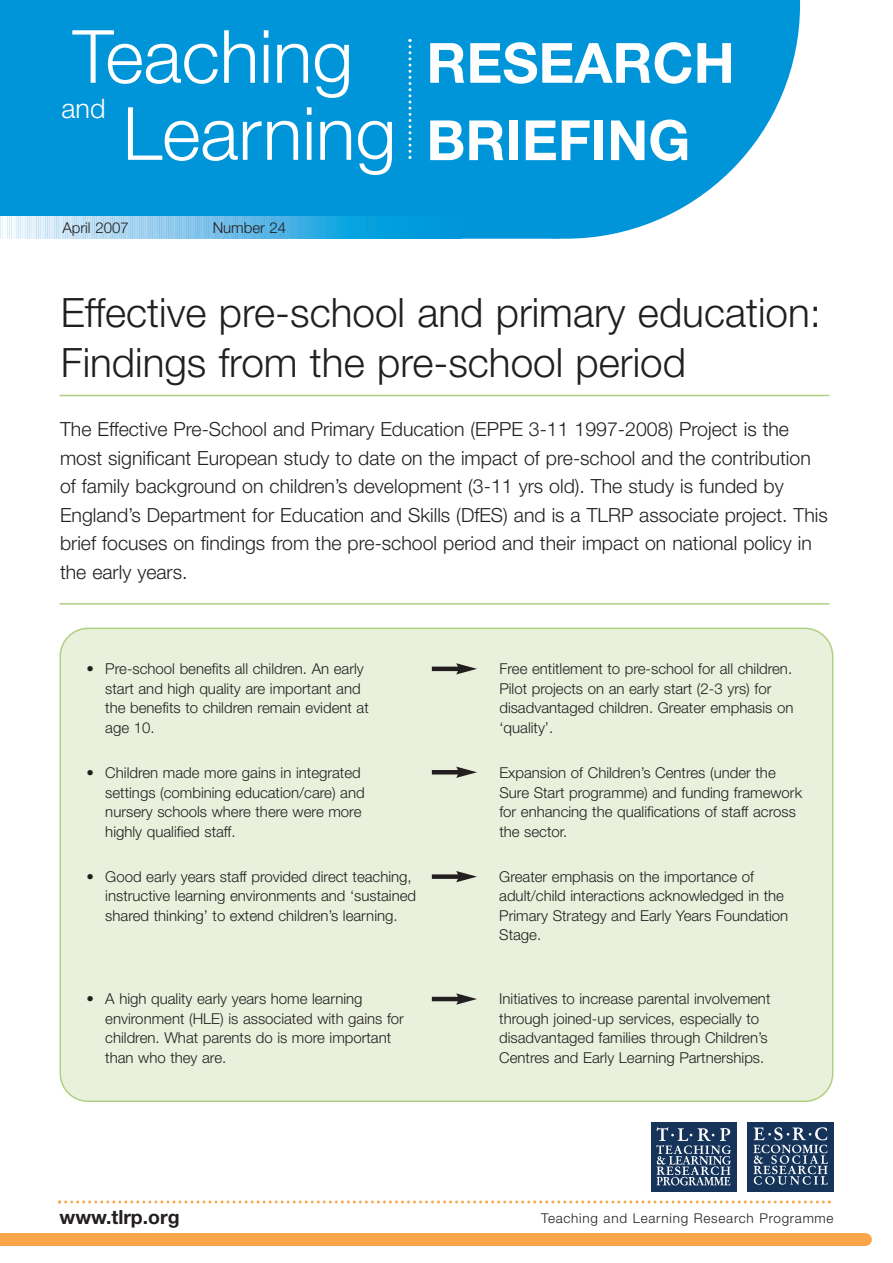
<style>
.page{position:relative;width:893px;height:1263px;background:#fff}
.page>*{position:absolute;margin:0;border:0;box-sizing:border-box;transform-origin:0 0}
.t1{font:300 73.5px/77.1px "Helvetica Neue";color:#fff;text-align:center}
.t2{font:300 40.5px/49.5px "Helvetica Neue";color:#231f20}
.t3{font:300 27px "Helvetica Neue";color:#fff}
.t4{font:300 19.5px/28.5px "Helvetica Neue";color:#231f20}
.t5{font:700 19.5px "Helvetica Neue";color:#231f20}
.t6{font:300 15px/19.5px "Helvetica Neue";color:#231f20}
.t7{font:300 13.5px "Helvetica Neue";letter-spacing:.055em;color:#231f20}
.s1{font-weight:700;font-size:55.5px}
</style>
<div class="page">
<div style="left:0;top:1233px;width:865px;height:13px;background:#f9a64a"></div>
<div style="left:859px;top:1233px;width:13px;height:13px;background:#f9a64a;border-radius:50%"></div>
<svg style="left:58px;top:1200px;width:773px;height:3px"></svg>
<div style="left:651px;top:1122px;width:86px;height:69px;background:#16345a"></div>
<svg style="left:656px;top:1127px;width:75px;height:58px"></svg>
<div style="left:747px;top:1122px;width:87px;height:69px;background:#16345a"></div>
<svg style="left:753px;top:1127px;width:75px;height:58px"></svg>
<hr style="left:60px;top:395px;width:769px;height:1px;background:#afcf83">
<hr style="left:60px;top:603px;width:769px;height:2px;background:#afcf83">
<div style="left:60px;top:628px;width:773px;height:474px;background:#e9f1dc"></div>
<div style="left:0;top:0;width:332px;height:217px;background:#0095d9"></div>
<svg style="left:332px;top:0;width:468px;height:239px;background:#1aa0dd"></svg>
<svg style="left:0;top:217px;width:463px;height:22px;background:#69bfe8"></svg>
<svg style="left:408px;top:39px;width:3px;height:120px"></svg>
<hr style="left:432px;top:667px;width:28px;height:4px;background:#231f20">
<svg style="left:456px;top:663px;width:21px;height:11px"></svg>
<hr style="left:432px;top:770px;width:28px;height:4px;background:#231f20">
<svg style="left:456px;top:767px;width:21px;height:11px"></svg>
<div style="left:432px;top:874px;width:28px;height:5px;background:#231f20"></div>
<svg style="left:456px;top:871px;width:21px;height:11px"></svg>
<hr style="left:432px;top:997px;width:28px;height:4px;background:#231f20">
<svg style="left:456px;top:993px;width:21px;height:12px"></svg>
<h1 class="t1" style="left:73px;top:25px;width:664px">Teaching <span class="s1">RESEARCH<br></span>Learning <span class="s1">BRIEFING</span></h1>
<h3 class="t3" style="left:62px;top:98px;width:46px">and</h3>
<p class="t6" style="left:62px;top:219px;width:68px">April 2007</p>
<p class="t6" style="left:213px;top:219px;width:75px">Number 24</p>
<h2 class="t2" style="left:61px;top:292px;width:762px">Effective pre-school and primary education:<br>Findings from the pre-school period</h2>
<p class="t4" style="left:60px;top:417px;width:769px">The Effective Pre-School and Primary Education (EPPE 3-11 1997-2008) Project is the most significant European study to date on the impact of pre-school and the contribution of family background on children’s development (3-11 yrs old). The study is funded by England’s Department for Education and Skills (DfES) and is a TLRP associate project. This brief focuses on findings from the pre-school period and their impact on national policy in the early years.</p>
<p class="t6" style="left:87px;top:660px;width:9px">•</p>
<p class="t6" style="left:105px;top:660px;width:265px">Pre-school benefits all children. An early start and high quality are important and the benefits to children remain evident at age 10.</p>
<p class="t6" style="left:499px;top:660px;width:295px">Free entitlement to pre-school for all children.<br>Pilot projects on an early start (2-3 yrs) for disadvantaged children. Greater emphasis on ‘quality’.</p>
<p class="t6" style="left:87px;top:764px;width:9px">•</p>
<p class="t6" style="left:87px;top:868px;width:9px">•</p>
<p class="t6" style="left:105px;top:764px;width:261px">Children made more gains in integrated settings (combining education/care) and nursery schools where there were more highly qualified staff.</p>
<p class="t6" style="left:499px;top:764px;width:304px">Expansion of Children’s Centres (under the Sure Start programme) and funding framework for enhancing the qualifications of staff across the sector.</p>
<p class="t6" style="left:499px;top:868px;width:291px">Greater emphasis on the importance of adult/child interactions acknowledged in the Primary Strategy and Early Years Foundation Stage.</p>
<p class="t6" style="left:105px;top:868px;width:312px">Good early years staff provided direct teaching, instructive learning environments and ‘sustained shared thinking’ to extend children’s learning.</p>
<p class="t6" style="left:87px;top:991px;width:9px">•</p>
<p class="t6" style="left:499px;top:990px;width:273px">Initiatives to increase parental involvement through joined-up services, especially to disadvantaged families through Children’s Centres and Early Learning Partnerships.</p>
<p class="t6" style="left:105px;top:990px;width:300px">A high quality early years home learning environment (HLE) is associated with gains for children. What parents do is more important than who they are.</p>
<h3 class="t5" style="left:60px;top:1210px;width:122px">www.tlrp.org</h3>
<p class="t7" style="left:541px;top:1214px;width:294px">Teaching and Learning Research Programme</p>
</div>
